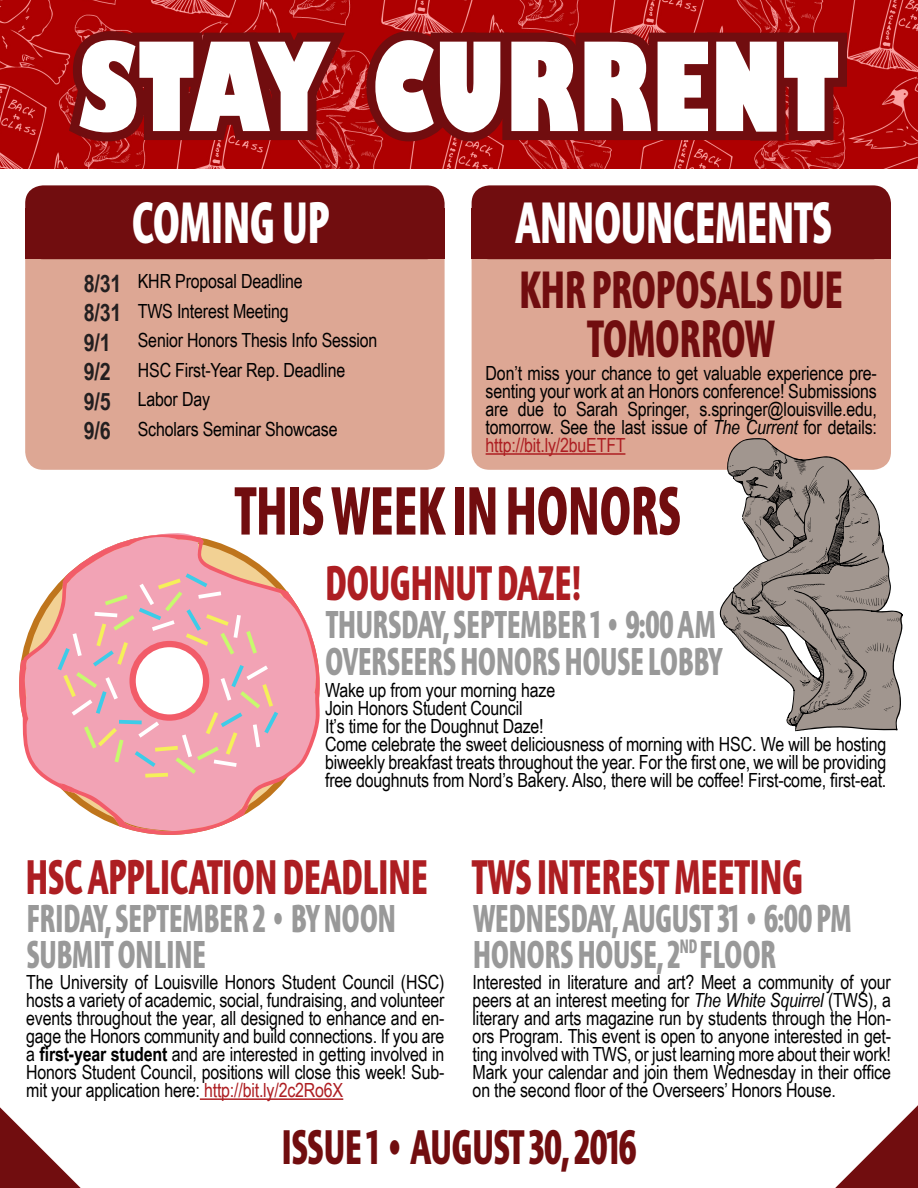
<style>
.page{position:relative;width:918px;height:1188px;background:#fff}
.page>*{position:absolute;margin:0;border:0;box-sizing:border-box;transform-origin:0 0}
.t1{font:800 condensed 120px "Gill Sans";color:#fff}
.t2{font:700 condensed 65.7px "Informa Pro";color:#710d0f;scale:.8 1}
.t3{font:700 condensed 56.25px "Informa Pro";color:#fff;scale:.8 1}
.t4{font:700 condensed 50.7px/48.6px "Informa Pro";color:#710d0f;text-align:center;scale:.8 1}
.t5{font:700 condensed 46.8px "Informa Pro";color:#ad1e22;scale:.8 1}
.t6{font:700 condensed 46.8px "Informa Pro";letter-spacing:-.005em;color:#710d0f;scale:.8 1}
.t7{font:700 condensed 37.5px "Informa Pro";color:#999;scale:.8 1}
.t8{font:700 24px "Arial Narrow";color:#231f20}
.t9{font:19.5px/18px "Arial Narrow";letter-spacing:-.01em;color:#000;text-align:justify}
.s1{font-style:italic}
.s2{color:#ad1e22}
.s3{font-weight:700}
</style>
<div class="page">
<div style="left:25px;top:222px;width:420px;height:248px;background:#dda794;border-radius:18px"></div>
<img style="left:0;top:0;width:918px;height:169px">
<div style="left:472px;top:222px;width:419px;height:248px;background:#dda794;border-radius:18px"></div>
<div style="left:472px;top:185px;width:419px;height:74px;background:#710d0f;border-radius:18px"></div>
<div style="left:472px;top:208px;width:419px;height:51px;background:#710d0f"></div>
<div style="left:25px;top:185px;width:420px;height:74px;background:#710d0f;border-radius:18px"></div>
<svg style="left:55px;top:18px;width:801px;height:138px;background:#8e0d0f"></svg>
<svg style="left:0;top:1107px;width:81px;height:81px"></svg>
<svg style="left:835px;top:1105px;width:83px;height:83px"></svg>
<hr style="left:486px;top:453px;width:139px;height:2px;background:#ad1e22">
<hr style="left:200px;top:1098px;width:143px;height:2px;background:#ad1e22">
<svg style="left:720px;top:438px;width:183px;height:293px;fill:#a1968f"></svg>
<svg style="left:19px;top:534px;width:301px;height:301px"></svg>
<p class="t1" style="left:78px;top:12px;width:763px">STAY CURRENT</p>
<p class="t3" style="left:132px;top:189px;width:248px">COMING UP</p>
<p class="t3" style="left:516px;top:189px;width:397px">ANNOUNCEMENTS</p>
<p class="t8" style="left:84px;top:265px;width:39px">8/31</p>
<p class="t9" style="left:138px;top:272px;width:166px">KHR Proposal Deadline</p>
<p class="t8" style="left:84px;top:295px;width:39px">8/31</p>
<p class="t9" style="left:138px;top:301px;width:152px">TWS Interest Meeting</p>
<p class="t8" style="left:84px;top:324px;width:28px">9/1</p>
<p class="t9" style="left:138px;top:331px;width:241px">Senior Honors Thesis Info Session</p>
<p class="t8" style="left:84px;top:354px;width:28px">9/2</p>
<p class="t9" style="left:138px;top:360px;width:209px">HSC First-Year Rep. Deadline</p>
<p class="t8" style="left:84px;top:383px;width:28px">9/5</p>
<p class="t9" style="left:138px;top:390px;width:74px">Labor Day</p>
<p class="t8" style="left:84px;top:412px;width:28px">9/6</p>
<p class="t9" style="left:138px;top:419px;width:201px">Scholars Seminar Showcase</p>
<p class="t4" style="left:519px;top:266px;width:406px">KHR PROPOSALS DUE<br>TOMORROW</p>
<p class="t9" style="left:486px;top:363px;width:393px">Don’t miss your chance to get valuable experience pre&shy;senting your work at an Honors conference! Submissions are due to Sarah Springer, s.springer@louisville.edu, tomorrow. See the last issue of <span class="s1">The Current</span> for details: <span class="s2">http://bit.ly/2buETFT</span></p>
<p class="t2" style="left:235px;top:471px;width:559px">THIS WEEK IN HONORS</p>
<p class="t5" style="left:325px;top:555px;width:322px">DOUGHNUT DAZE!</p>
<p class="t7" style="left:326px;top:602px;width:489px">THURSDAY, SEPTEMBER 1 • 9:00 AM</p>
<p class="t9" style="left:325px;top:680px;width:232px">Wake up from your morning haze</p>
<p class="t9" style="left:325px;top:698px;width:199px">Join Honors Student Council</p>
<p class="t9" style="left:325px;top:716px;width:220px">It’s time for the Doughnut Daze!</p>
<p class="t9" style="left:325px;top:734px;width:563px">Come celebrate the sweet deliciousness of morning with HSC. We will be hosting biweekly breakfast treats throughout the year. For the first one, we will be providing free doughnuts from Nord’s Bakery. Also, there will be coffee! First-come, first-eat.</p>
<p class="t7" style="left:325px;top:639px;width:497px">OVERSEERS HONORS HOUSE LOBBY</p>
<p class="t5" style="left:26px;top:849px;width:504px">HSC APPLICATION DEADLINE</p>
<p class="t7" style="left:27px;top:895px;width:463px">FRIDAY, SEPTEMBER 2 • BY NOON</p>
<p class="t7" style="left:27px;top:932px;width:226px">SUBMIT ONLINE</p>
<p class="t9" style="left:26px;top:973px;width:420px">The University of Louisville Honors Student Council (HSC) hosts a variety of academic, social, fundraising, and volunteer events throughout the year, all designed to enhance and en&shy;gage the Honors community and build connections. If you are a <span class="s3">first-year student</span> and are interested in getting involved in Honors Student Council, positions will close this week! Sub&shy;mit your application here: <span class="s2">http://bit.ly/2c2Ro6X</span></p>
<p class="t5" style="left:472px;top:849px;width:415px">TWS INTEREST MEETING</p>
<p class="t7" style="left:473px;top:895px;width:475px">WEDNESDAY, AUGUST 31 • 6:00 PM</p>
<p class="t7" style="left:473px;top:932px;width:381px">HONORS HOUSE, 2<sup>ND</sup> FLOOR</p>
<p class="t9" style="left:473px;top:973px;width:420px">Interested in literature and art? Meet a community of your peers at an interest meeting for <span class="s1">The White Squirrel</span> (TWS), a literary and arts magazine run by students through the Hon&shy;ors Program. This event is open to anyone interested in get&shy;ting involved with TWS, or just learning more about their work!<br>Mark your calendar and join them Wednesday in their office on the second floor of the Overseers’ Honors House.</p>
<p class="t6" style="left:282px;top:1119px;width:445px">ISSUE 1 • AUGUST 30, 2016</p>
</div>
